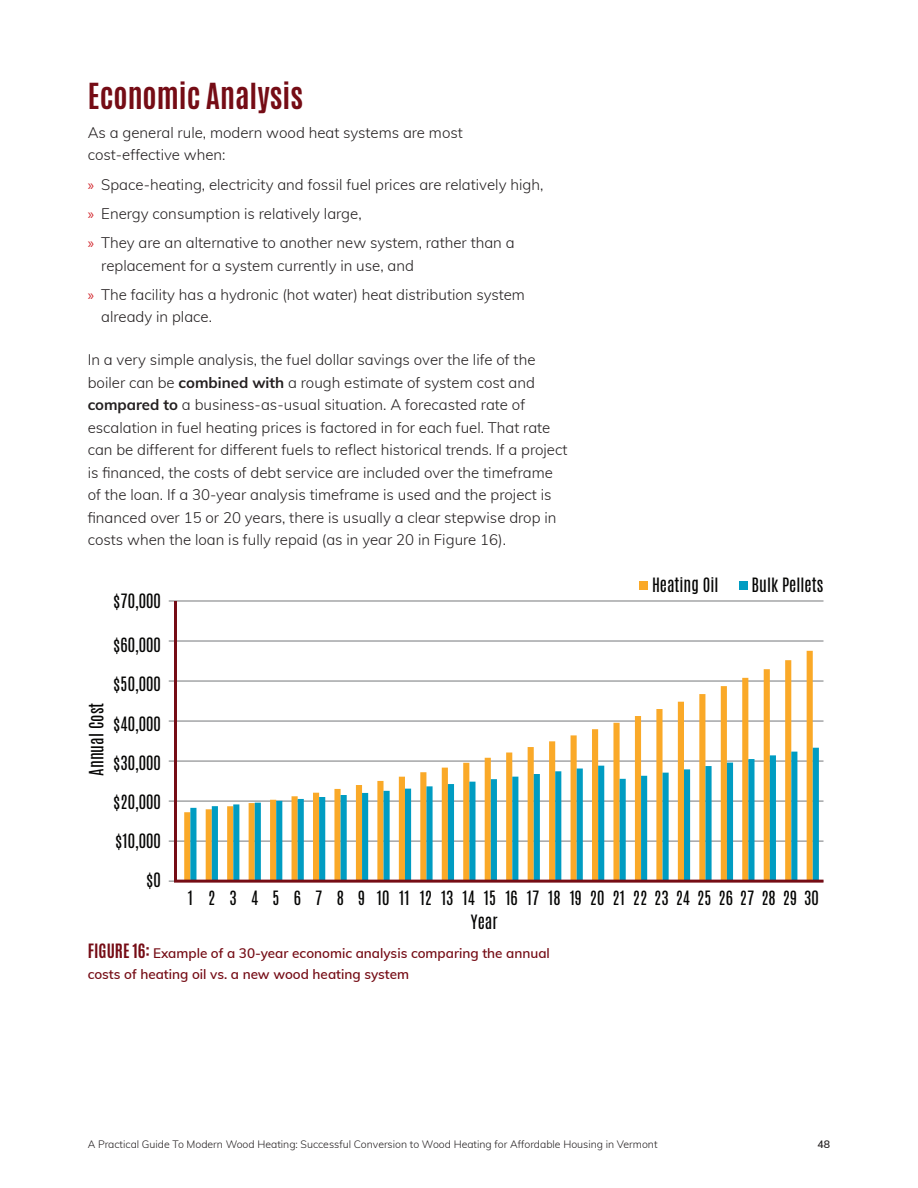
<style>
.page{position:relative;width:918px;height:1188px;background:#fff}
.page>*{position:absolute;margin:0;border:0;box-sizing:border-box;transform-origin:0 0}
.t1{font:700 30px "Antonio";color:#750c15}
.t2{font:16.5px "Antonio";color:#050504}
.Paragraph_2col{font:300 15px/22.5px "Muli";color:#231f20}
.Paragraph_2col-2{font:600 13.5px/21px "Muli";color:#750c15}
.t3{font:300 10.5px "Muli";color:#231f20}
.t4{font:600 10.5px "Muli";color:#231f20}
.s1{font-family:"Myriad Pro";font-weight:400;color:#d1232a}
.s2{font-weight:700}
.s3{font-family:"Antonio";font-weight:700;font-size:16.5px}
</style>
<div class="page">
<div style="left:639px;top:581px;width:9px;height:8px;background:#faa928"></div>
<div style="left:740px;top:581px;width:8px;height:8px;background:#009cc2"></div>
<hr style="left:169px;top:881px;width:655px;height:1px;background:#76787b">
<hr style="left:169px;top:841px;width:655px;height:1px;background:#76787b">
<hr style="left:169px;top:801px;width:655px;height:1px;background:#76787b">
<hr style="left:169px;top:761px;width:655px;height:1px;background:#76787b">
<hr style="left:169px;top:721px;width:655px;height:1px;background:#76787b">
<hr style="left:169px;top:681px;width:655px;height:1px;background:#76787b">
<hr style="left:169px;top:641px;width:655px;height:1px;background:#76787b">
<hr style="left:169px;top:601px;width:655px;height:1px;background:#76787b">
<svg style="left:172px;top:600px;width:652px;height:283px"></svg>
<h2 class="t1" style="left:88px;top:73px;width:217px">Economic Analysis</h2>
<p class="Paragraph_2col" style="left:88px;top:120px;width:377px">As a general rule, modern wood heat systems are most cost-effective when:</p>
<p class="Paragraph_2col" style="left:88px;top:172px;width:457px"><span class="s1">»</span> Space-heating, electricity and fossil fuel prices are relatively high,</p>
<p class="Paragraph_2col" style="left:88px;top:201px;width:275px"><span class="s1">»</span> Energy consumption is relatively large,</p>
<p class="Paragraph_2col" style="left:101px;top:231px;width:415px;text-indent:-14px"><span class="s1">»</span> They are an alternative to another new system, rather than a replacement for a system currently in use, and</p>
<p class="Paragraph_2col" style="left:101px;top:282px;width:425px;text-indent:-14px"><span class="s1">»</span> The facility has a hydronic (hot water) heat distribution system already in place.</p>
<p class="Paragraph_2col" style="left:88px;top:348px;width:481px">In a very simple analysis, the fuel dollar savings over the life of the boiler can be <span class="s2">combined with</span> a rough estimate of system cost and <span class="s2">compared to</span> a business-as-usual situation. A forecasted rate of escalation in fuel heating prices is factored in for each fuel. That rate can be different for different fuels to reflect historical trends. If a project is financed, the costs of debt service are included over the timeframe of the loan. If a 30-year analysis timeframe is used and the project is financed over 15 or 20 years, there is usually a clear stepwise drop in costs when the loan is fully repaid (as in year 20 in Figure 16).</p>
<p class="t2" style="left:113px;top:589px;width:49px">$70,000</p>
<p class="t2" style="left:113px;top:633px;width:49px">$60,000</p>
<p class="t2" style="left:84px;top:776px;width:74px;rotate:-90deg">Annual Cost</p>
<p class="t2" style="left:113px;top:672px;width:49px">$50,000</p>
<p class="t2" style="left:113px;top:711px;width:49px">$40,000</p>
<p class="t2" style="left:113px;top:751px;width:49px">$30,000</p>
<p class="t2" style="left:113px;top:790px;width:49px">$20,000</p>
<p class="t2" style="left:115px;top:829px;width:47px">$10,000</p>
<p class="t2" style="left:652px;top:572px;width:68px">Heating Oil</p>
<p class="t2" style="left:752px;top:572px;width:73px">Bulk Pellets</p>
<p class="t2" style="left:147px;top:868px;width:16px">$0</p>
<p class="t2" style="left:188px;top:885px;width:633px">1 2 3 4 5 6 7 8 9 10 11 12 13 14 15 16 17 18 19 20 21 22 23 24 25 26 27 28 29 30</p>
<p class="Paragraph_2col-2" style="left:88px;top:942px;width:464px"><span class="s3">FIGURE 16:</span> Example of a 30-year economic analysis comparing the annual costs of heating oil vs. a new wood heating system</p>
<p class="t2" style="left:471px;top:910px;width:28px">Year</p>
<p class="t3" style="left:88px;top:1136px;width:571px">A Practical Guide To Modern Wood Heating: Successful Conversion to Wood Heating for Affordable Housing in Vermont</p>
<p class="t4" style="left:818px;top:1136px;width:14px">48</p>
</div>
